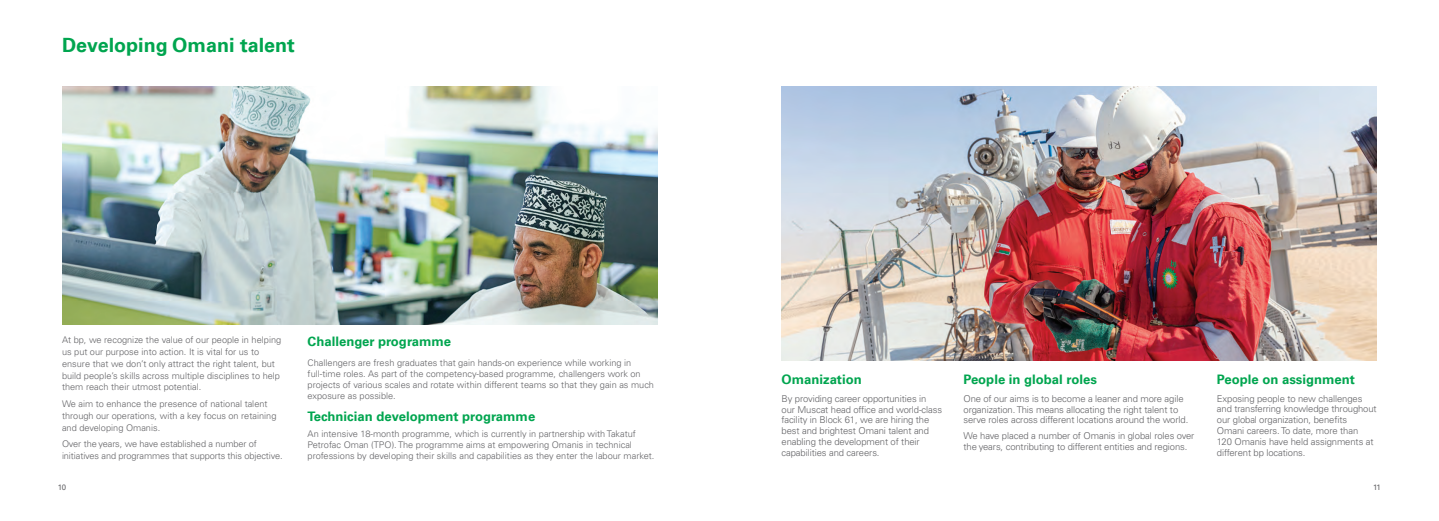
<style>
.page{position:relative;width:1439px;height:521px;background:#fff}
.page>*{position:absolute;margin:0;border:0;box-sizing:border-box;transform-origin:0 0}
.t1{font:700 19.69px "Universfor BP";color:#00a54f}
.t2{font:700 13.12px "Universfor BP";color:#00a54f}
.t3{font:300 9.45px/10.9px "Universfor BP";letter-spacing:-.01em;color:#636366}
.t4{font:300 9.19px/11.7px "Universfor BP";color:#636366}
.t5{font:7.88px "Universfor BP";color:#636366}
</style>
<div class="page">
<img style="left:62px;top:87px;width:595px;height:237px">
<img style="left:781px;top:87px;width:596px;height:274px">
<h1 class="t1" style="left:62px;top:34px;width:234px">Developing Omani talent</h1>
<p class="t4" style="left:62px;top:334px;width:221px">At bp, we recognize the value of our people in helping us put our purpose into action. It is vital for us to ensure that we don’t only attract the right talent, but build people’s skills across multiple disciplines to help them reach their utmost potential.</p>
<p class="t4" style="left:62px;top:398px;width:216px">We aim to enhance the presence of national talent through our operations, with a key focus on retaining and developing Omanis.</p>
<p class="t4" style="left:62px;top:438px;width:222px">Over the years, we have established a number of initiatives and programmes that supports this objective.</p>
<p class="t5" style="left:58px;top:482px;width:10px">10</p>
<h2 class="t2" style="left:308px;top:334px;width:145px">Challenger programme</h2>
<p class="t4" style="left:308px;top:357px;width:348px;line-height:11px">Challengers are fresh graduates that gain hands-on experience while working in full-time roles. As part of the competency-based programme, challengers work on projects of various scales and rotate within different teams so that they gain as much exposure as possible.</p>
<h2 class="t2" style="left:308px;top:409px;width:229px">Technician development programme</h2>
<p class="t4" style="left:308px;top:429px;width:348px;line-height:11px">An intensive 18-month programme, which is currently in partnership with Takatuf<br>Petrofac Oman (TPO). The programme aims at empowering Omanis in technical professions by developing their skills and capabilities as they enter the labour market.</p>
<h2 class="t2" style="left:781px;top:371px;width:82px">Omanization</h2>
<p class="t3" style="left:781px;top:393px;width:162px">By providing career opportunities in our Muscat head office and world-class facility in Block 61, we are hiring the best and brightest Omani talent and enabling the development of their capabilities and careers.</p>
<h2 class="t2" style="left:963px;top:371px;width:135px">People in global roles</h2>
<h2 class="t2" style="left:1217px;top:371px;width:140px">People on assignment</h2>
<p class="t3" style="left:963px;top:393px;width:226px">One of our aims is to become a leaner and more agile organization. This means allocating the right talent to serve roles across different locations around the world.</p>
<p class="t3" style="left:963px;top:430px;width:232px">We have placed a number of Omanis in global roles over the years, contributing to different entities and regions.</p>
<p class="t3" style="left:1217px;top:393px;width:161px">Exposing people to new challenges and transferring knowledge throughout our global organization, benefits Omani careers. To date, more than<br>120 Omanis have held assignments at different bp locations.</p>
<p class="t5" style="left:1373px;top:482px;width:9px">11</p>
</div>
